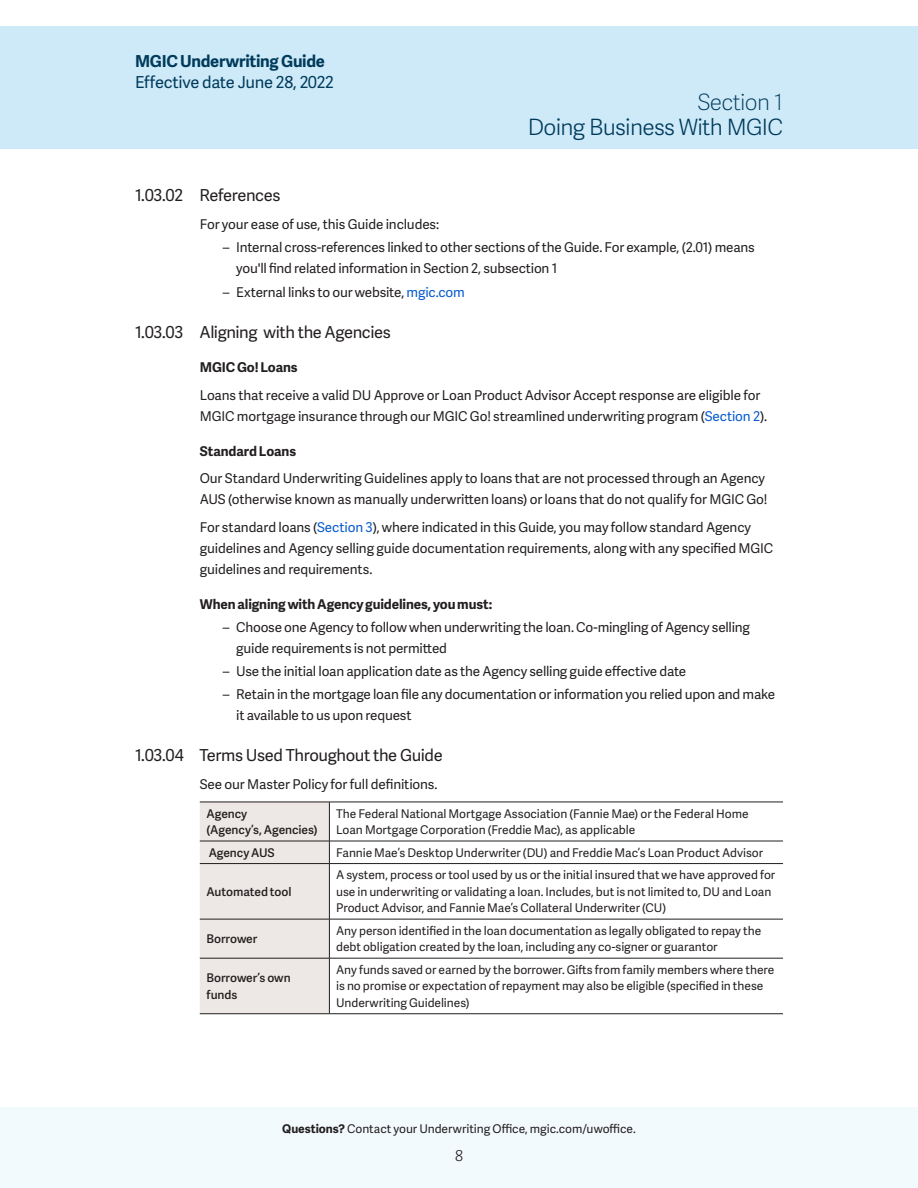
<style>
.page{position:relative;width:918px;height:1188px;background:#fff}
.page>*{position:absolute;margin:0;border:0;box-sizing:border-box;transform-origin:0 0}
.t1{font:300 22.5px "Adelle Sans";letter-spacing:-.03em;color:#003b5c}
.t2{font:22.5px "Adelle Sans Th";letter-spacing:-.03em;color:#003b5c}
.Body_Copy{font:16.5px "Adelle Sans";letter-spacing:-.025em;color:#231f20}
.t3{font:16.5px "Adelle Sans";letter-spacing:-.02em;color:#003b5c}
.t4{font:700 16.5px "Adelle Sans";letter-spacing:-.015em;color:#003b5c}
.t5{font:300 15px "Adelle Sans";color:#231f20}
.Body_Copy-2{font:13.5px/21px "Adelle Sans";letter-spacing:-.01em;color:#231f20}
.Body_Copy-3{font:700 13.5px "Adelle Sans";letter-spacing:-.01em;color:#231f20}
.Table_Copy{font:12px/16.5px "Adelle Sans";letter-spacing:-.005em;color:#231f20}
.Table_Copy-2{font:12px/16.5px "Adelle Sans Sb";letter-spacing:-.005em;color:#231f20}
.s1{color:#075bce}
.s2{font-weight:700}
</style>
<div class="page">
<div style="left:0;top:1107px;width:918px;height:81px;background:#f3fafd"></div>
<div style="left:0;top:26px;width:918px;height:123px;background:#ceeaf8"></div>
<hr style="left:329px;top:841px;width:454px;height:1px;background:#231f20">
<div style="left:200px;top:803px;width:130px;height:210px;background:#ede7e5"></div>
<hr style="left:200px;top:863px;width:129px;height:1px;background:#231f20">
<hr style="left:329px;top:863px;width:454px;height:1px;background:#231f20">
<hr style="left:329px;top:864px;width:1px;height:55px;background:#231f20">
<hr style="left:200px;top:919px;width:129px;height:1px;background:#231f20">
<hr style="left:200px;top:1013px;width:129px;height:1px;background:#231f20">
<hr style="left:329px;top:1013px;width:454px;height:1px;background:#231f20">
<hr style="left:200px;top:802px;width:129px;height:1px;background:#231f20">
<hr style="left:329px;top:802px;width:454px;height:1px;background:#231f20">
<hr style="left:200px;top:958px;width:129px;height:1px;background:#231f20">
<hr style="left:329px;top:958px;width:1px;height:56px;background:#231f20">
<hr style="left:329px;top:919px;width:1px;height:39px;background:#231f20">
<hr style="left:329px;top:919px;width:454px;height:1px;background:#231f20">
<hr style="left:329px;top:958px;width:454px;height:1px;background:#231f20">
<p class="t4" style="left:135px;top:49px;width:191px">MGIC Underwriting Guide</p>
<p class="t3" style="left:135px;top:70px;width:200px">Effective date June 28, 2022</p>
<h1 class="t2" style="left:698px;top:86px;width:87px">Section 1</h1>
<h1 class="t1" style="left:528px;top:111px;width:257px">Doing Business With MGIC</h1>
<h2 class="Body_Copy" style="left:135px;top:184px;width:147px">1.03.02 References</h2>
<p class="Body_Copy-2" style="left:200px;top:213px;width:241px">For your ease of use, this Guide includes:</p>
<p class="Body_Copy-2" style="left:236px;top:237px;width:520px;text-indent:-14px">– Internal cross-references linked to other sections of the Guide. For example, (2.01) means you'll find related information in Section 2, subsection 1</p>
<p class="Body_Copy-2" style="left:223px;top:281px;width:244px">– External links to our website, <span class="s1">mgic.com</span></p>
<h2 class="Body_Copy" style="left:135px;top:320px;width:257px">1.03.03 Aligning with the Agencies</h2>
<h4 class="Body_Copy-3" style="left:200px;top:358px;width:99px">MGIC Go! Loans</h4>
<p class="Body_Copy-2" style="left:200px;top:384px;width:569px">Loans that receive a valid DU Approve or Loan Product Advisor Accept response are eligible for<br>MGIC mortgage insurance through our MGIC Go! streamlined underwriting program (<span class="s1">Section 2</span>).</p>
<p class="Body_Copy-2" style="left:200px;top:436px;width:567px;line-height:27.8px"><span class="s2">Standard Loans<br></span>Our Standard Underwriting Guidelines apply to loans that are not processed through an Agency</p>
<p class="Body_Copy-2" style="left:200px;top:485px;width:569px;line-height:27.8px">AUS (otherwise known as manually underwritten loans) or loans that do not qualify for MGIC Go!<br>For standard loans (<span class="s1">Section 3</span>), where indicated in this Guide, you may follow standard Agency</p>
<p class="Body_Copy-2" style="left:200px;top:537px;width:575px">guidelines and Agency selling guide documentation requirements, along with any specified MGIC guidelines and requirements.</p>
<p class="Body_Copy-3" style="left:200px;top:594px;width:294px">When aligning with Agency guidelines, you must:</p>
<p class="Body_Copy-2" style="left:236px;top:616px;width:515px;text-indent:-14px">– Choose one Agency to follow when underwriting the loan. Co-mingling of Agency selling guide requirements is not permitted</p>
<p class="Body_Copy-2" style="left:223px;top:660px;width:465px">– Use the initial loan application date as the Agency selling guide effective date</p>
<p class="Body_Copy-2" style="left:236px;top:683px;width:541px;text-indent:-14px">– Retain in the mortgage loan file any documentation or information you relied upon and make it available to us upon request</p>
<p class="Body_Copy" style="left:135px;top:744px;width:309px">1.03.04 Terms Used Throughout the Guide</p>
<p class="Body_Copy-2" style="left:200px;top:773px;width:239px">See our Master Policy for full definitions.</p>
<p class="Table_Copy-2" style="left:207px;top:805px;width:113px">Agency<br>(Agency’s, Agencies)</p>
<p class="Table_Copy" style="left:336px;top:805px;width:414px">The Federal National Mortgage Association (Fannie Mae) or the Federal Home<br>Loan Mortgage Corporation (Freddie Mac), as applicable</p>
<p class="Table_Copy-2" style="left:209px;top:844px;width:68px">Agency AUS</p>
<p class="Table_Copy" style="left:336px;top:844px;width:429px">Fannie Mae’s Desktop Underwriter (DU) and Freddie Mac’s Loan Product Advisor</p>
<p class="Table_Copy-2" style="left:207px;top:883px;width:87px">Automated tool</p>
<p class="Table_Copy" style="left:336px;top:866px;width:441px">A system, process or tool used by us or the initial insured that we have approved for use in underwriting or validating a loan. Includes, but is not limited to, DU and Loan<br>Product Advisor, and Fannie Mae’s Collateral Underwriter (CU)</p>
<p class="Table_Copy-2" style="left:207px;top:930px;width:52px">Borrower</p>
<p class="Table_Copy" style="left:336px;top:922px;width:427px">Any person identified in the loan documentation as legally obligated to repay the debt obligation created by the loan, including any co-signer or guarantor</p>
<p class="Table_Copy-2" style="left:207px;top:969px;width:86px">Borrower’s own funds</p>
<p class="Table_Copy" style="left:336px;top:961px;width:440px">Any funds saved or earned by the borrower. Gifts from family members where there is no promise or expectation of repayment may also be eligible (specified in these<br>Underwriting Guidelines)</p>
<p class="Table_Copy" style="left:282px;top:1120px;width:355px"><span class="s2">Questions?</span> Contact your Underwriting Office, mgic.com/uwoffice.</p>
<p class="t5" style="left:455px;top:1145px;width:9px">8</p>
</div>
